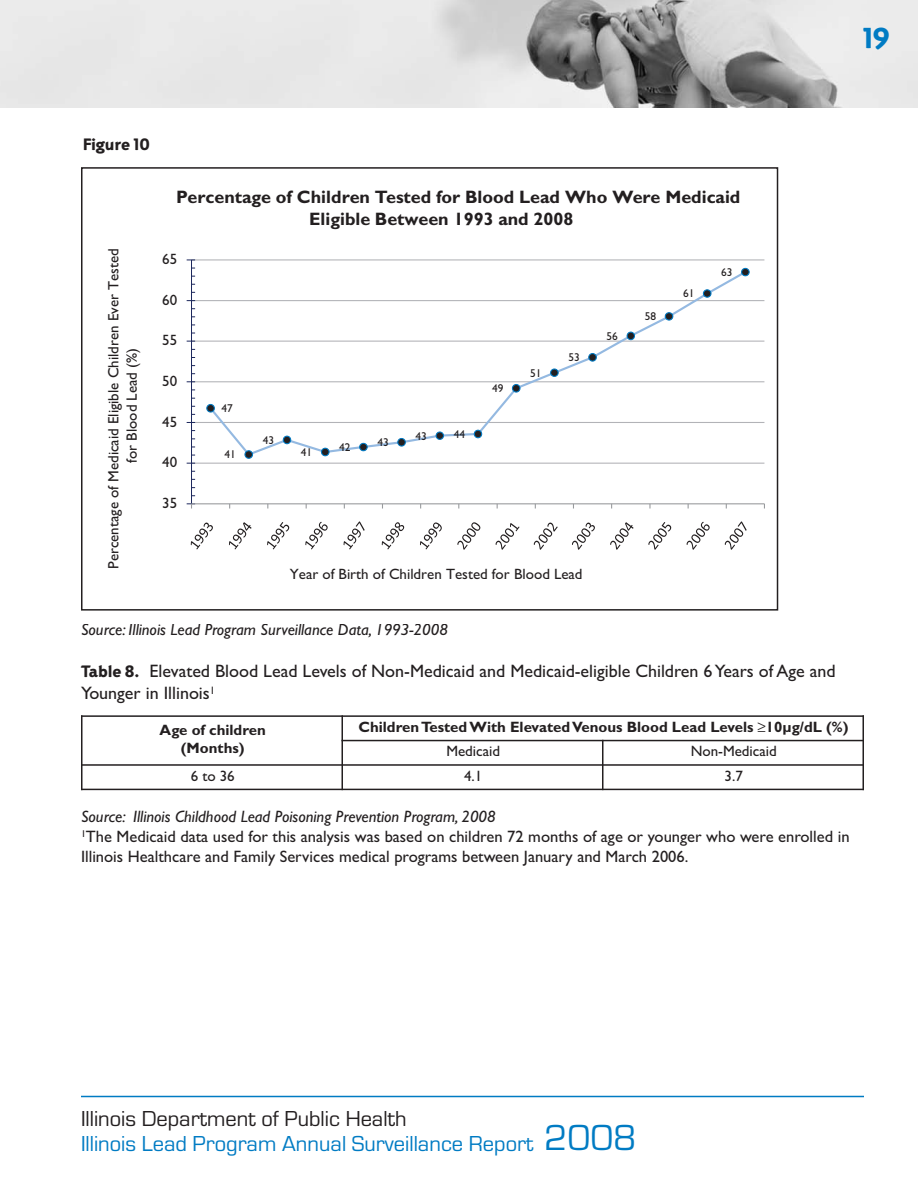
<style>
.page{position:relative;width:918px;height:1188px;background:#fff}
.page>*{position:absolute;margin:0;border:0;box-sizing:border-box;transform-origin:0 0}
.t1{font:800 31.5px "Adderville ITC";color:#007bc3}
.t2{font:22.5px/24px "Eurostile";color:#007bc3}
.t3{font:18px/21.6px "Gill Sans";color:#231f20}
.t4{font:700 18px/21.9px "Gill Sans";color:#231f20}
.t5{font:800 18px "Adderville ITC";color:#231f20}
.t6{font:16.5px/19.8px "Gill Sans";color:#231f20}
.t7{font:italic 16.5px "Gill Sans";color:#231f20}
.t8{font:15px/18.3px "Gill Sans";color:#231f20;text-align:center}
.t9{font:15px/18px "Gill Sans MT Bold OTF";color:#231f20;text-align:center}
.t10{font:11.4px "Gill Sans";color:#231f20}
.s1{font-family:"Adderville ITC";font-weight:800}
.s2{font-style:italic}
.s3{color:#231f20}
.s4{font-size:37.5px}
</style>
<div class="page">
<img style="left:0;top:0;width:918px;height:108px">
<hr style="left:81px;top:1096px;width:783px;height:1px;background:#007bc3">
<div style="left:81px;top:167px;width:697px;height:444px;border:2px solid #231f20"></div>
<hr style="left:192px;top:463px;width:572px;height:1px;background:#b2b3b7">
<hr style="left:192px;top:422px;width:572px;height:1px;background:#b2b3b7">
<hr style="left:192px;top:381px;width:572px;height:1px;background:#b2b3b7">
<hr style="left:192px;top:341px;width:572px;height:1px;background:#b2b3b7">
<hr style="left:192px;top:300px;width:572px;height:1px;background:#b2b3b7">
<hr style="left:192px;top:259px;width:572px;height:1px;background:#b2b3b7">
<hr style="left:191px;top:260px;width:1px;height:244px;background:#1d285c">
<hr style="left:192px;top:503px;width:572px;height:1px;background:#989a9d">
<svg style="left:187px;top:503px;width:8px;height:6px"></svg>
<svg style="left:208px;top:269px;width:540px;height:188px"></svg>
<div style="left:207px;top:404px;width:7px;height:8px;background:#231f20;border-radius:50%"></div>
<div style="left:206px;top:404px;width:9px;height:9px;border:1px solid #0079c2;border-radius:50%"></div>
<div style="left:245px;top:451px;width:8px;height:7px;background:#231f20;border-radius:50%"></div>
<div style="left:244px;top:450px;width:9px;height:9px;border:1px solid #0079c2;border-radius:50%"></div>
<div style="left:283px;top:436px;width:8px;height:8px;background:#231f20;border-radius:50%"></div>
<div style="left:283px;top:436px;width:8px;height:8px;border:1px solid #0079c2;border-radius:50%"></div>
<div style="left:321px;top:448px;width:8px;height:8px;background:#231f20;border-radius:50%"></div>
<div style="left:321px;top:448px;width:9px;height:8px;border:1px solid #0079c2;border-radius:50%"></div>
<div style="left:360px;top:443px;width:7px;height:8px;background:#231f20;border-radius:50%"></div>
<div style="left:359px;top:443px;width:9px;height:8px;border:1px solid #0079c2;border-radius:50%"></div>
<div style="left:398px;top:438px;width:7px;height:8px;background:#231f20;border-radius:50%"></div>
<div style="left:397px;top:438px;width:9px;height:9px;border:1px solid #0079c2;border-radius:50%"></div>
<div style="left:436px;top:432px;width:8px;height:7px;background:#231f20;border-radius:50%"></div>
<div style="left:436px;top:431px;width:8px;height:9px;border:1px solid #0079c2;border-radius:50%"></div>
<div style="left:474px;top:430px;width:8px;height:8px;background:#231f20;border-radius:50%"></div>
<div style="left:474px;top:430px;width:8px;height:8px;border:1px solid #0079c2;border-radius:50%"></div>
<div style="left:512px;top:384px;width:8px;height:8px;background:#231f20;border-radius:50%"></div>
<div style="left:512px;top:384px;width:9px;height:9px;border:1px solid #0079c2;border-radius:50%"></div>
<div style="left:551px;top:369px;width:7px;height:7px;background:#231f20;border-radius:50%"></div>
<div style="left:550px;top:368px;width:9px;height:9px;border:1px solid #0079c2;border-radius:50%"></div>
<div style="left:589px;top:354px;width:7px;height:7px;background:#231f20;border-radius:50%"></div>
<div style="left:588px;top:353px;width:9px;height:9px;border:1px solid #0079c2;border-radius:50%"></div>
<div style="left:627px;top:332px;width:7px;height:8px;background:#231f20;border-radius:50%"></div>
<div style="left:627px;top:332px;width:8px;height:8px;border:1px solid #0079c2;border-radius:50%"></div>
<div style="left:665px;top:313px;width:8px;height:7px;background:#231f20;border-radius:50%"></div>
<div style="left:665px;top:312px;width:8px;height:9px;border:1px solid #0079c2;border-radius:50%"></div>
<div style="left:703px;top:290px;width:8px;height:7px;background:#231f20;border-radius:50%"></div>
<div style="left:703px;top:289px;width:9px;height:9px;border:1px solid #0079c2;border-radius:50%"></div>
<div style="left:742px;top:268px;width:7px;height:8px;background:#231f20;border-radius:50%"></div>
<div style="left:741px;top:268px;width:9px;height:8px;border:1px solid #0079c2;border-radius:50%"></div>
<svg style="left:191px;top:523px;width:22px;height:26px"></svg>
<svg style="left:229px;top:522px;width:23px;height:27px"></svg>
<svg style="left:267px;top:522px;width:22px;height:27px"></svg>
<svg style="left:305px;top:522px;width:23px;height:27px"></svg>
<svg style="left:344px;top:521px;width:21px;height:28px"></svg>
<svg style="left:382px;top:522px;width:22px;height:27px"></svg>
<svg style="left:420px;top:522px;width:22px;height:27px"></svg>
<svg style="left:457px;top:522px;width:23px;height:28px"></svg>
<svg style="left:496px;top:523px;width:23px;height:27px"></svg>
<svg style="left:534px;top:523px;width:24px;height:27px"></svg>
<svg style="left:572px;top:523px;width:23px;height:27px"></svg>
<svg style="left:610px;top:522px;width:24px;height:28px"></svg>
<svg style="left:648px;top:522px;width:23px;height:28px"></svg>
<svg style="left:687px;top:522px;width:23px;height:28px"></svg>
<svg style="left:725px;top:521px;width:22px;height:29px"></svg>
<hr style="left:81px;top:715px;width:1px;height:75px;background:#231f20">
<hr style="left:342px;top:715px;width:1px;height:75px;background:#231f20">
<hr style="left:602px;top:740px;width:1px;height:50px;background:#231f20">
<hr style="left:862px;top:715px;width:2px;height:75px;background:#231f20">
<hr style="left:81px;top:715px;width:783px;height:2px;background:#231f20">
<hr style="left:342px;top:740px;width:522px;height:1px;background:#231f20">
<hr style="left:81px;top:764px;width:783px;height:2px;background:#231f20">
<hr style="left:81px;top:789px;width:783px;height:1px;background:#231f20">
<h1 class="t1" style="left:863px;top:27px;width:29px">19</h1>
<p class="t5" style="left:83px;top:138px;width:69px">Figure 10</p>
<p class="t8" style="left:105px;top:569px;width:322px;rotate:-90deg">Percentage of Medicaid Eligible Children Ever Tested for Blood Lead (%)</p>
<p class="t4" style="left:309px;top:186px;width:433px;text-indent:-133px">Percentage of Children Tested for Blood Lead Who Were Medicaid<br>Eligible Between 1993 and 2008</p>
<p class="t8" style="left:162px;top:250px;width:16px">65</p>
<p class="t8" style="left:162px;top:291px;width:16px">60</p>
<p class="t8" style="left:162px;top:332px;width:16px">55</p>
<p class="t8" style="left:162px;top:372px;width:16px">50</p>
<p class="t8" style="left:162px;top:413px;width:16px">45</p>
<p class="t8" style="left:162px;top:454px;width:16px">40</p>
<p class="t8" style="left:162px;top:494px;width:16px">35</p>
<p class="t10" style="left:222px;top:402px;width:13px">47</p>
<p class="t10" style="left:225px;top:448px;width:13px">41</p>
<p class="t10" style="left:263px;top:433px;width:13px">43</p>
<p class="t10" style="left:301px;top:445px;width:13px">41</p>
<p class="t10" style="left:339px;top:441px;width:13px">42</p>
<p class="t10" style="left:377px;top:436px;width:13px">43</p>
<p class="t10" style="left:416px;top:429px;width:13px">43</p>
<p class="t10" style="left:454px;top:428px;width:13px">44</p>
<p class="t10" style="left:492px;top:382px;width:13px">49</p>
<p class="t10" style="left:530px;top:366px;width:13px">51</p>
<p class="t10" style="left:568px;top:351px;width:13px">53</p>
<p class="t10" style="left:607px;top:329px;width:13px">56</p>
<p class="t10" style="left:645px;top:310px;width:13px">58</p>
<p class="t10" style="left:683px;top:287px;width:13px">61</p>
<p class="t10" style="left:721px;top:266px;width:13px">63</p>
<p class="t8" style="left:290px;top:565px;width:294px">Year of Birth of Children Tested for Blood Lead</p>
<p class="t7" style="left:81px;top:619px;width:368px">Source: Illinois Lead Program Surveillance Data, 1993-2008</p>
<p class="t3" style="left:81px;top:660px;width:756px"><span class="s1">Table 8.</span> Elevated Blood Lead Levels of Non-Medicaid and Medicaid-eligible Children 6Years of Age and<br>Younger in Illinois<sup>1</sup></p>
<p class="t9" style="left:160px;top:721px;width:108px">Age of children (Months)</p>
<p class="t9" style="left:359px;top:718px;width:491px">ChildrenTested With ElevatedVenous Blood Lead Levels ≥10µg/dL (%)</p>
<p class="t8" style="left:446px;top:742px;width:55px">Medicaid</p>
<p class="t8" style="left:691px;top:742px;width:88px">Non-Medicaid</p>
<p class="t8" style="left:191px;top:766px;width:46px">6 to 36</p>
<p class="t8" style="left:464px;top:766px;width:20px">4.1</p>
<p class="t8" style="left:725px;top:766px;width:20px">3.7</p>
<p class="t6" style="left:81px;top:806px;width:770px"><span class="s2">Source: Illinois Childhood Lead Poisoning Prevention Program, 2008<br></span><sup>1</sup>The Medicaid data used for this analysis was based on children 72 months of age or younger who were enrolled in<br>Illinois Healthcare and Family Services medical programs between January and March 2006.</p>
<h2 class="t2" style="left:81px;top:1107px;width:557px"><span class="s3">Illinois Department of Public Health<br></span>Illinois Lead Program Annual Surveillance Report <span class="s4">2008</span></h2>
</div>
